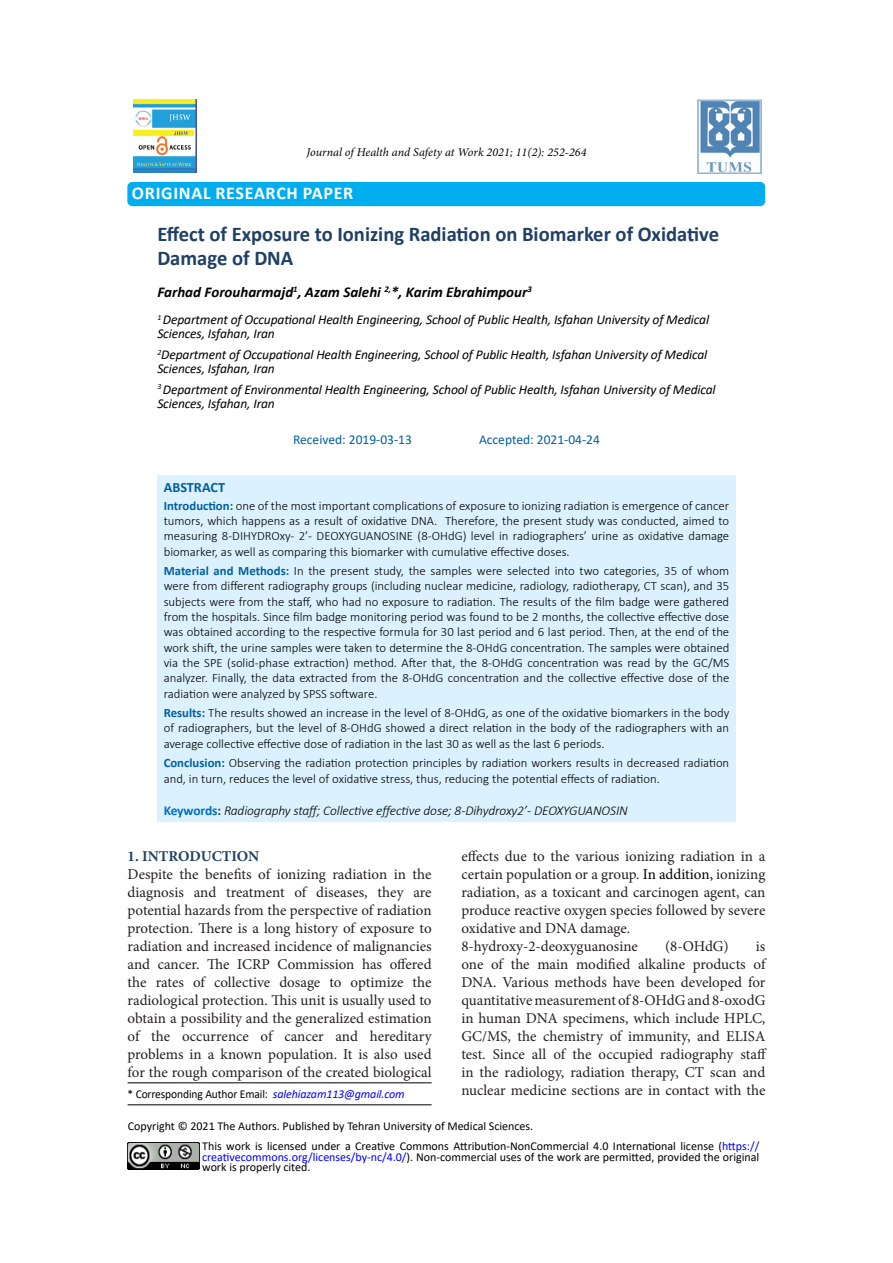
<style>
.page{position:relative;width:893px;height:1263px;background:#fff}
.page>*{position:absolute;margin:0;border:0;box-sizing:border-box;transform-origin:0 0}
.t1{font:700 21px/24px "Calibri";color:#1f3f65}
.t2{font:700 19.5px "Calibri";letter-spacing:.04em;color:#fff}
.t3{font:700 18px "Calibri";letter-spacing:.04em;color:#fff}
.t4{font:15px/18px "Minion Pro";color:#231f20;text-align:justify}
.t5{font:italic 700 15px "Calibri";color:#000}
.t6{font:700 15px "Minion Pro";color:#1f3f65}
.t7{font:700 14.25px "Calibri";color:#005f9f}
.t8{font:italic 13.5px/14.1px "Calibri";letter-spacing:-.01em;color:#000}
.t9{font:italic 300 13.5px "Calibri";letter-spacing:-.01em;color:#000}
.t10{font:13.5px "Calibri";color:#005f9f}
.t11{font:300 12.75px/15.3px "Calibri";color:#000;text-align:justify}
.t12{font:12px/20.4px "Calibri";color:#000}
.t13{font:12px "Calibri";color:#000;scale:.96 1}
.t14{font:italic 12px "Minion Pro";color:#000}
.s1{font-weight:700;color:#005f9f}
.s2{font-weight:700;font-style:normal;color:#0070c0}
.s3{font-weight:700;font-style:normal;color:#1f3f65}
.s4{color:#000}
.s5{color:#00f}
.s6{font-style:italic;color:#00f}
</style>
<div class="page">
<div style="left:157px;top:475px;width:579px;height:347px;background:#dbf1fd"></div>
<div style="left:128px;top:183px;width:636px;height:22px;background:#00aeef;border-radius:4px"></div>
<div style="left:127px;top:182px;width:638px;height:24px;border:2px solid #00aeef;border-radius:4px"></div>
<hr style="left:128px;top:1082px;width:304px;height:1px;background:#000">
<img style="left:133px;top:99px;width:63px;height:73px">
<img style="left:697px;top:99px;width:64px;height:74px">
<hr style="left:128px;top:1104px;width:304px;height:1px;background:#000">
<img style="left:128px;top:1143px;width:72px;height:27px">
<p class="t14" style="left:306px;top:144px;width:282px">Journal of Health and Safety at Work 2021; 11(2): 252-264</p>
<h2 class="t2" style="left:165px;top:178px;width:166px">RESEARCH ARTICLE</h2>
<h1 class="t1" style="left:157px;top:222px;width:563px">Effect of Exposure to Ionizing Radiation on Biomarker of Oxidative<br>Damage of DNA</h1>
<p class="t5" style="left:157px;top:281px;width:376px">Farhad Forouharmajd<sup>1</sup>, Azam Salehi <sup>2,</sup>*, Karim Ebrahimpour<sup>3</sup></p>
<p class="t8" style="left:157px;top:312px;width:553px"><sup>1</sup> Department of Occupational Health Engineering, School of Public Health, Isfahan University of Medical<br>Sciences, Isfahan, Iran</p>
<p class="t8" style="left:157px;top:347px;width:552px"><sup>2</sup>Department of Occupational Health Engineering, School of Public Health, Isfahan University of Medical<br>Sciences, Isfahan, Iran</p>
<p class="t8" style="left:157px;top:382px;width:560px"><sup>3</sup> Department of Environmental Health Engineering, School of Public Health, Isfahan University of Medical<br>Sciences, Isfahan, Iran</p>
<p class="t10" style="left:293px;top:430px;width:120px">Received: 2019-03-13</p>
<p class="t10" style="left:479px;top:430px;width:122px">Accepted: 2021-04-24</p>
<p class="t7" style="left:164px;top:477px;width:63px">ABSTRACT</p>
<p class="t11" style="left:164px;top:498px;width:567px"><span class="s1">Introduction:</span> one of the most important complications of exposure to ionizing radiation is emergence of cancer tumors, which happens as a result of oxidative DNA. Therefore, the present study was conducted, aimed to measuring 8-DIHYDROxy- 2’- DEOXYGUANOSINE (8-OHdG) level in radiographers’ urine as oxidative damage biomarker, as well as comparing this biomarker with cumulative effective doses.</p>
<p class="t11" style="left:164px;top:563px;width:567px"><span class="s1">Material and Methods:</span> In the present study, the samples were selected into two categories, 35 of whom were from different radiography groups (including nuclear medicine, radiology, radiotherapy, CT scan), and 35 subjects were from the staff, who had no exposure to radiation. The results of the film badge were gathered from the hospitals. Since film badge monitoring period was found to be 2 months, the collective effective dose was obtained according to the respective formula for 30 last period and 6 last period. Then, at the end of the work shift, the urine samples were taken to determine the 8-OHdG concentration. The samples were obtained via the SPE (solid-phase extraction) method. After that, the 8-OHdG concentration was read by the GC/MS analyzer. Finally, the data extracted from the 8-OHdG concentration and the collective effective dose of the radiation were analyzed by SPSS software.</p>
<p class="t11" style="left:164px;top:705px;width:567px"><span class="s1">Results:</span> The results showed an increase in the level of 8-OHdG, as one of the oxidative biomarkers in the body of radiographers, but the level of 8-OHdG showed a direct relation in the body of the radiographers with an average collective effective dose of radiation in the last 30 as well as the last 6 periods.</p>
<p class="t11" style="left:164px;top:755px;width:567px"><span class="s1">Conclusion:</span> Observing the radiation protection principles by radiation workers results in decreased radiation and, in turn, reduces the level of oxidative stress, thus, reducing the potential effects of radiation.</p>
<p class="t9" style="left:164px;top:802px;width:466px"><span class="s2">Keywords</span><span class="s3">:</span> Radiography staff; Collective effective dose; 8-Dihydroxy2’- DEOXYGUANOSIN</p>
<h3 class="t3" style="left:132px;top:180px;width:223px">ORIGINAL RESEARCH PAPER</h3>
<p class="t4" style="left:461px;top:847px;width:305px;text-align:left">effects due to the various ionizing radiation in a certain population or a group. <span class="s4">In addition,</span> ionizing radiation, as a toxicant and carcinogen agent, can produce reactive oxygen species followed by severe oxidative and DNA damage.<br>8-hydroxy-2-deoxyguanosine</p>
<p class="t6" style="left:128px;top:846px;width:133px">1. INTRODUCTION</p>
<p class="t4" style="left:128px;top:865px;width:306px">Despite the benefits of ionizing radiation in the diagnosis and treatment of diseases, they are potential hazards from the perspective of radiation protection. There is a long history of exposure to radiation and increased incidence of malignancies and cancer. The ICRP Commission has offered the rates of collective dosage to optimize the radiological protection. This unit is usually used to obtain a possibility and the generalized estimation of the occurrence of cancer and hereditary problems in a known population. It is also used for the rough comparison of the created biological</p>
<p class="t4" style="left:665px;top:937px;width:65px">(8-OHdG)</p>
<p class="t4" style="left:461px;top:937px;width:307px;text-indent:295px">is one of the main modified alkaline products of DNA. Various methods have been developed for quantitative measurement of 8-OHdG and 8-oxodG in human DNA specimens, which include HPLC, GC/MS, the chemistry of immunity, and ELISA test. Since all of the occupied radiography staff in the radiology, radiation therapy, CT scan and nuclear medicine sections are in contact with the</p>
<p class="t12" style="left:202px;top:1115px;width:559px;text-indent:-74px">Copyright © 2021 The Authors. Published by Tehran University of Medical Sciences.<br>This work is licensed under a Creative Commons Attribution-NonCommercial 4.0 International license (<span class="s5">https://</span></p>
<p class="t12" style="left:202px;top:1151px;width:559px;line-height:10.5px"><span class="s5">creativecommons.org/licenses/by-nc/4.0/</span>). Non-commercial uses of the work are permitted, provided the original work is properly cited.</p>
<p class="t13" style="left:128px;top:1086px;width:290px">* Corresponding Author Email: <span class="s6">salehiazam113@gmail.com</span></p>
</div>
